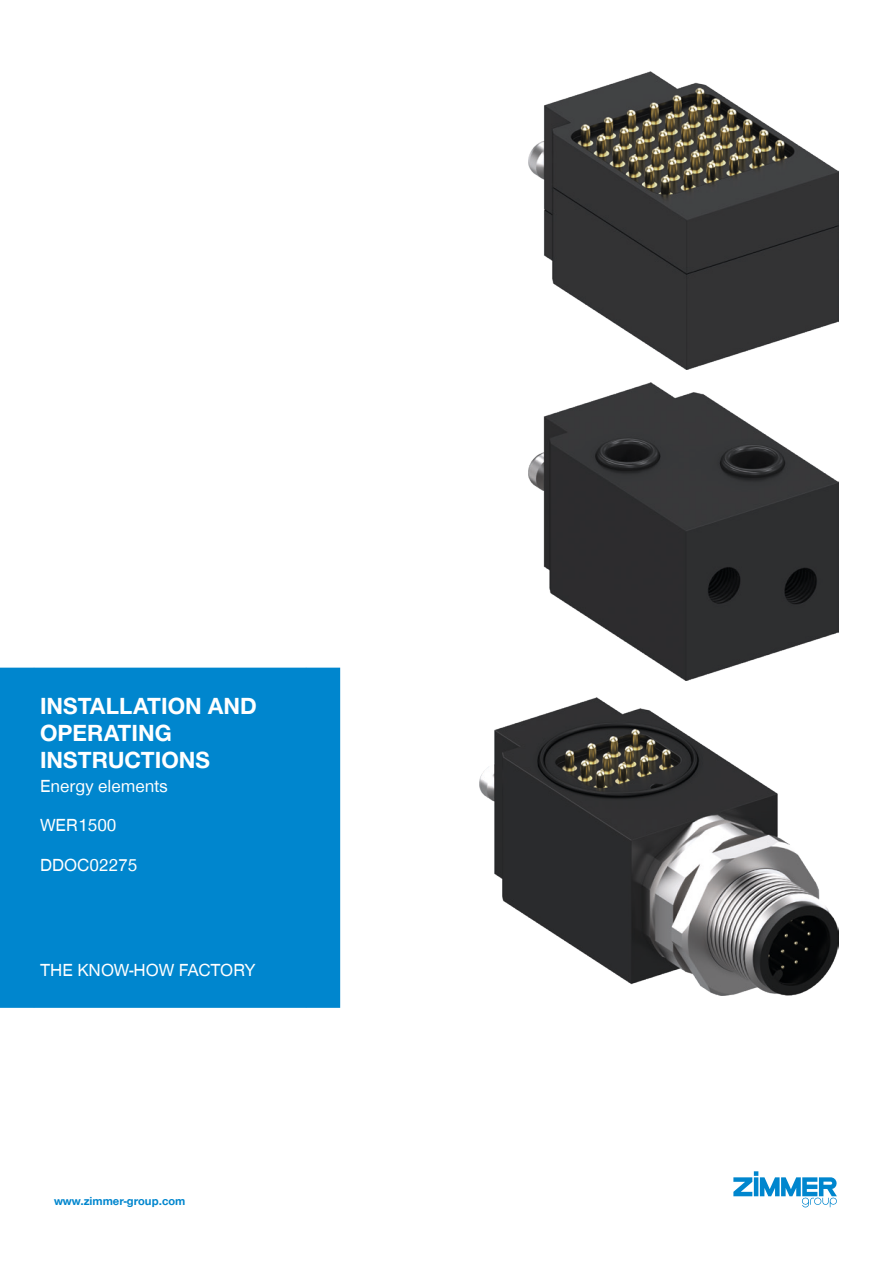
<style>
.page{position:relative;width:893px;height:1263px;background:#fff}
.page>*{position:absolute;margin:0;border:0;box-sizing:border-box;transform-origin:0 0}
.CB_AF_TD-Deckblatt-Titel{font:700 24px/27px "Zimmer Group Sans Global";color:#fff}
.CB_AF_TD-Deckblatt-Daten{font:18px "Zimmer Group Sans Global";color:#fff}
.CB_AF_TD-Deckblatt-Link{font:700 12px "Zimmer Group Sans";color:#0086ce}
</style>
<div class="page">
<img style="left:528px;top:71px;width:310px;height:298px">
<img style="left:528px;top:383px;width:310px;height:297px">
<img style="left:479px;top:697px;width:359px;height:298px">
<div style="left:0;top:668px;width:340px;height:340px;background:#0086ce"></div>
<svg style="left:733px;top:1171px;width:104px;height:37px"></svg>
<p class="CB_AF_TD-Deckblatt-Titel" style="left:40px;top:692px;width:218px">INSTALLATION AND<br>OPERATING<br>INSTRUCTIONS</p>
<p class="CB_AF_TD-Deckblatt-Daten" style="left:40px;top:775px;width:129px">Energy elements</p>
<p class="CB_AF_TD-Deckblatt-Daten" style="left:40px;top:815px;width:78px">WER1500</p>
<p class="CB_AF_TD-Deckblatt-Daten" style="left:40px;top:854px;width:99px">DDOC02275</p>
<p class="CB_AF_TD-Deckblatt-Daten" style="left:40px;top:959px;width:217px">THE KNOW-HOW FACTORY</p>
<p class="CB_AF_TD-Deckblatt-Link" style="left:54px;top:1193px;width:133px">www.zimmer-group.com</p>
</div>
